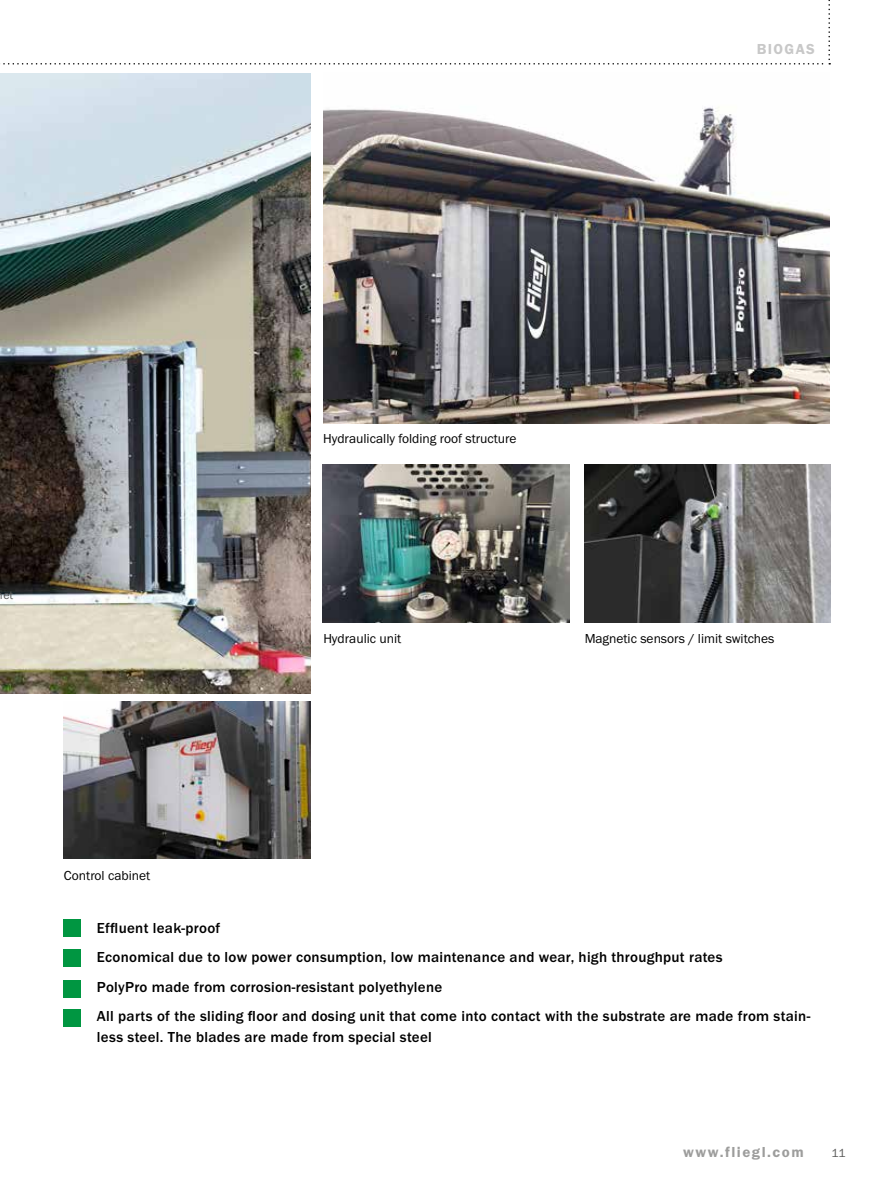
<style>
.page{position:relative;width:893px;height:1191px;background:#fff}
.page>*{position:absolute;margin:0;border:0;box-sizing:border-box;transform-origin:0 0}
.t1{font:500 15px/29.5px "Franklin Gothic URW";letter-spacing:.02em;color:#000}
.t2{font:15px "Franklin Gothic URW Dem";letter-spacing:.1em;color:#9d9d9c}
.t3{font:15px "Franklin Gothic URW Dem";letter-spacing:.09em;color:#c8c8c8}
.t4{font:13.5px "Franklin Gothic URW Boo";color:#000}
.t5{font:12px "Franklin Gothic URW Boo";color:#575756}
</style>
<div class="page">
<svg style="left:0;top:0;width:830px;height:65px"></svg>
<img style="left:0;top:73px;width:310px;height:620px">
<img style="left:323px;top:465px;width:247px;height:157px">
<img style="left:64px;top:701px;width:246px;height:157px">
<img style="left:584px;top:465px;width:247px;height:157px">
<div style="left:64px;top:919px;width:17px;height:17px;background:#009641"></div>
<div style="left:64px;top:949px;width:17px;height:17px;background:#009641"></div>
<div style="left:64px;top:980px;width:17px;height:17px;background:#009641"></div>
<div style="left:64px;top:1009px;width:17px;height:17px;background:#009641"></div>
<img style="left:323px;top:107px;width:507px;height:317px">
<p class="t3" style="left:757px;top:40px;width:60px">BIOGAS</p>
<p class="t5" style="left:-3px;top:588px;width:18px">net</p>
<p class="t4" style="left:323px;top:430px;width:195px">Hydraulically folding roof structure</p>
<p class="t4" style="left:323px;top:630px;width:80px">Hydraulic unit</p>
<p class="t4" style="left:585px;top:630px;width:191px">Magnetic sensors / limit switches</p>
<p class="t4" style="left:64px;top:866px;width:88px">Control cabinet</p>
<p class="t1" style="left:97px;top:912px;width:715px">Effluent leak-proof<br>Economical due to low power consumption, low maintenance and wear, high throughput rates<br>PolyPro made from corrosion-resistant polyethylene<br>All parts of the sliding floor and dosing unit that come into contact with the substrate are made from stain-</p>
<p class="t1" style="left:97px;top:1022px;width:336px">less steel. The blades are made from special steel</p>
<p class="t2" style="left:683px;top:1143px;width:122px">www.fliegl.com</p>
<p class="t5" style="left:831px;top:1145px;width:16px">11</p>
</div>
